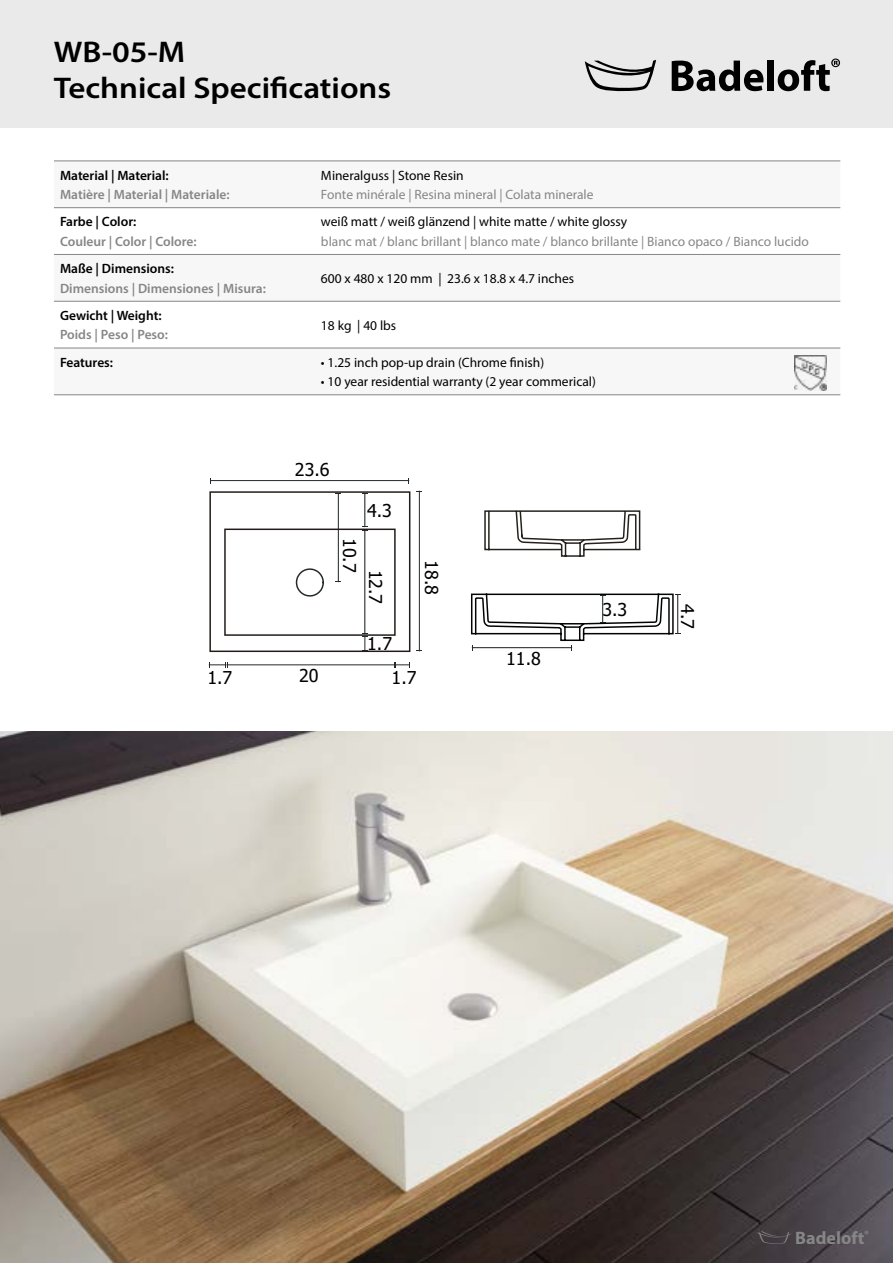
<style>
.page{position:relative;width:893px;height:1263px;background:#fff}
.page>*{position:absolute;margin:0;border:0;box-sizing:border-box;transform-origin:0 0}
.t1{font:600 30px/36px "Myriad Pro";color:#000;scale:1.1 1}
.t2{font:700 18px "Myriad Pro";color:#878686}
.t3{font:17.85px/34.5px "Tahoma";color:#000}
.t4{font:17.85px "Tahoma";color:#020100}
.t5{font:13.5px "Myriad Pro";color:#000}
.t6{font:13.5px "Myriad Pro";color:#878686}
.t7{font:600 13.5px "Myriad Pro";color:#878686}
.t8{font:600 13.5px "Myriad Pro";color:#000}
</style>
<div class="page">
<div style="left:0;top:0;width:893px;height:128px;background:#eaeaea"></div>
<svg style="left:672px;top:61px;width:91px;height:30px"></svg>
<div style="left:767px;top:61px;width:7px;height:30px;background:#000"></div>
<svg style="left:778px;top:59px;width:62px;height:32px"></svg>
<svg style="left:585px;top:60px;width:71px;height:31px"></svg>
<img style="left:1px;top:731px;width:892px;height:532px">
<img style="left:0;top:731px;width:1px;height:532px">
<svg style="left:757px;top:1231px;width:34px;height:13px"></svg>
<hr style="left:211px;top:480px;width:198px;height:1px;background:#24292b">
<hr style="left:227px;top:664px;width:167px;height:1px;background:#24292b">
<svg style="left:209px;top:662px;width:19px;height:6px"></svg>
<svg style="left:394px;top:662px;width:16px;height:6px"></svg>
<svg style="left:209px;top:491px;width:213px;height:162px"></svg>
<svg style="left:471px;top:593px;width:210px;height:58px"></svg>
<svg style="left:484px;top:510px;width:157px;height:47px"></svg>
<svg style="left:54px;top:300px;width:786px;height:1px"></svg>
<hr style="left:54px;top:161px;width:261px;height:1px;background:#878686">
<hr style="left:315px;top:161px;width:525px;height:1px;background:#878686">
<hr style="left:54px;top:207px;width:261px;height:1px;background:#878686">
<hr style="left:315px;top:207px;width:525px;height:1px;background:#878686">
<hr style="left:54px;top:254px;width:261px;height:1px;background:#878686">
<hr style="left:315px;top:254px;width:525px;height:1px;background:#878686">
<hr style="left:54px;top:301px;width:261px;height:1px;background:#878686">
<hr style="left:315px;top:301px;width:525px;height:1px;background:#878686">
<hr style="left:54px;top:348px;width:261px;height:1px;background:#878686">
<hr style="left:315px;top:348px;width:525px;height:1px;background:#878686">
<hr style="left:54px;top:394px;width:261px;height:1px;background:#878686">
<hr style="left:315px;top:394px;width:525px;height:1px;background:#878686">
<img style="left:795px;top:355px;width:32px;height:35px">
<h1 class="t1" style="left:54px;top:33px;width:308px">WB-05-M<br>Technical Specifications</h1>
<p class="t8" style="left:60px;top:166px;width:110px">Material | Material:</p>
<p class="t7" style="left:60px;top:186px;width:171px">Matière | Material | Materiale:</p>
<p class="t8" style="left:60px;top:213px;width:78px">Farbe | Color:</p>
<p class="t7" style="left:60px;top:233px;width:138px">Couleur | Color | Colore:</p>
<p class="t8" style="left:60px;top:260px;width:116px">Maße | Dimensions:</p>
<p class="t7" style="left:60px;top:279px;width:207px">Dimensions | Dimensiones | Misura:</p>
<p class="t8" style="left:60px;top:307px;width:103px">Gewicht | Weight:</p>
<p class="t7" style="left:60px;top:326px;width:110px">Poids | Peso | Peso:</p>
<p class="t5" style="left:321px;top:167px;width:144px">Mineralguss | Stone Resin</p>
<p class="t6" style="left:321px;top:186px;width:274px">Fonte minérale | Resina mineral | Colata minerale</p>
<p class="t5" style="left:321px;top:213px;width:308px">weiß matt / weiß glänzend | white matte / white glossy</p>
<p class="t6" style="left:321px;top:233px;width:489px">blanc mat / blanc brillant | blanco mate / blanco brillante | Bianco opaco / Bianco lucido</p>
<p class="t5" style="left:321px;top:270px;width:255px">600 x 480 x 120 mm | 23.6 x 18.8 x 4.7 inches</p>
<p class="t5" style="left:321px;top:317px;width:77px">18 kg | 40 lbs</p>
<p class="t8" style="left:60px;top:354px;width:55px">Features:</p>
<p class="t5" style="left:321px;top:354px;width:225px">• 1.25 inch pop-up drain (Chrome finish)</p>
<p class="t5" style="left:321px;top:373px;width:276px">• 10 year residential warranty (2 year commerical)</p>
<h3 class="t4" style="left:295px;top:458px;width:36px">23.6</h3>
<h3 class="t3" style="left:207px;top:660px;width:26px">1.7</h3>
<h3 class="t3" style="left:299px;top:657px;width:21px">20</h3>
<h3 class="t3" style="left:368px;top:538px;width:36px;rotate:90deg">10.7</h3>
<h3 class="t3" style="left:367px;top:493px;width:26px">4.3</h3>
<h3 class="t3" style="left:394px;top:569px;width:36px;rotate:90deg">12.7</h3>
<h3 class="t3" style="left:392px;top:625px;width:26px;text-indent:-24px">1.7<br>1.7</h3>
<h3 class="t4" style="left:444px;top:560px;width:36px;rotate:90deg">18.8</h3>
<h3 class="t3" style="left:506px;top:640px;width:36px">11.8</h3>
<h3 class="t3" style="left:602px;top:592px;width:26px">3.3</h3>
<h3 class="t4" style="left:700px;top:604px;width:26px;rotate:90deg">4.7</h3>
<h2 class="t2" style="left:795px;top:1226px;width:75px">Badeloft<sup>®</sup></h2>
</div>
